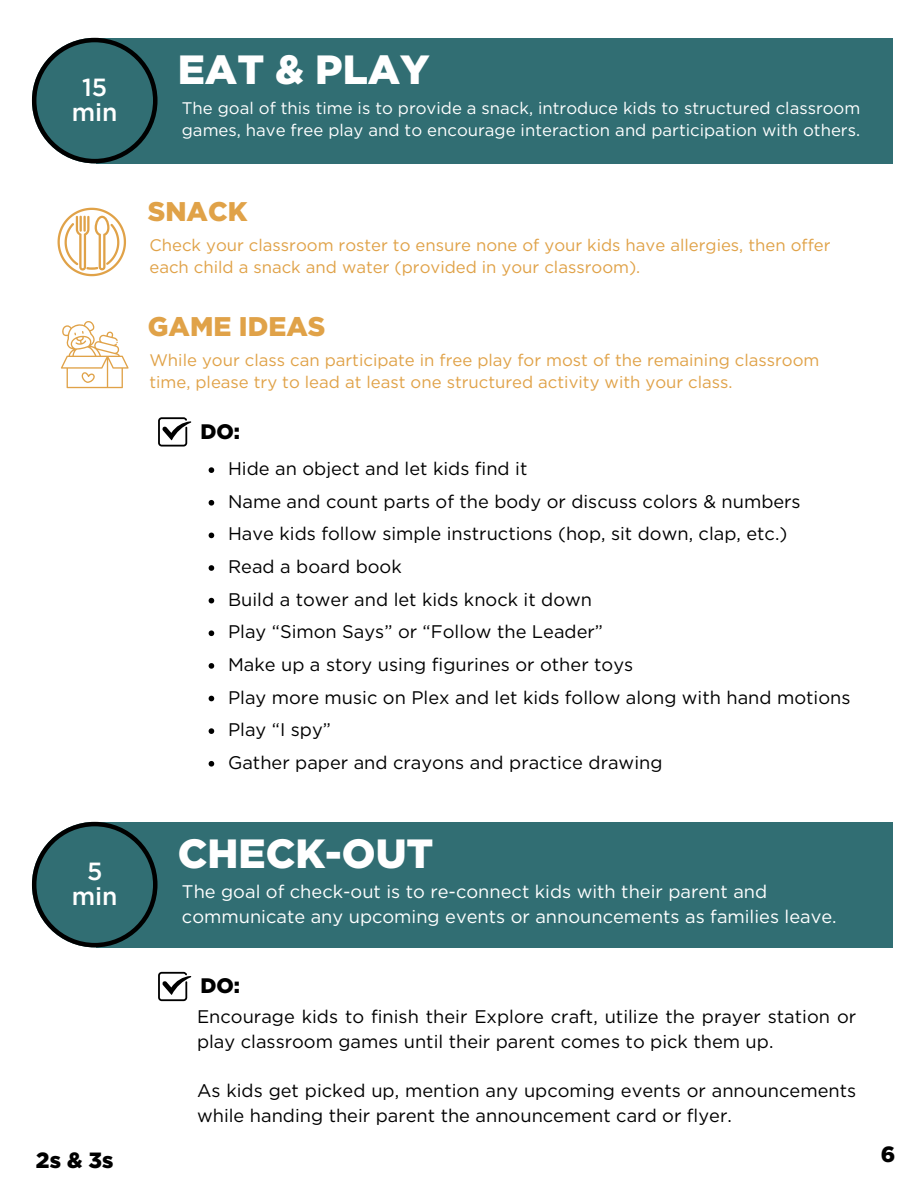
<style>
.page{position:relative;width:918px;height:1188px;background:#fff}
.page>*{position:absolute;margin:0;border:0;box-sizing:border-box;transform-origin:0 0}
.t1{font:900 40.8px "Gotham";color:#fff}
.t2{font:900 27px "Gotham";color:#e0a248}
.t3{font:500 24.75px/24.8px "Gotham";color:#fff;text-align:center}
.t4{font:900 22.05px "Gotham";color:#000}
.t5{font:900 21px "Gotham";color:#000}
.t6{font:18.3px/24.8px "Gotham";color:#000}
.t7{font:18.3px/24.8px "Gotham";color:#fff}
.t8{font:16.8px/22.5px "Gotham";color:#e0a248}
.t9{font:16.8px/22.5px "Gotham";color:#fff}
</style>
<div class="page">
<div style="left:97px;top:822px;width:796px;height:125px;background:#316e73"></div>
<svg style="left:32px;top:822px;width:126px;height:125px"></svg>
<svg style="left:158px;top:972px;width:33px;height:29px"></svg>
<div style="left:97px;top:38px;width:796px;height:125px;background:#316e73"></div>
<svg style="left:32px;top:38px;width:126px;height:125px"></svg>
<svg style="left:209px;top:467px;width:5px;height:6px"></svg>
<svg style="left:209px;top:500px;width:5px;height:6px"></svg>
<svg style="left:209px;top:533px;width:5px;height:5px"></svg>
<svg style="left:209px;top:565px;width:5px;height:6px"></svg>
<svg style="left:209px;top:598px;width:5px;height:5px"></svg>
<svg style="left:209px;top:630px;width:5px;height:6px"></svg>
<svg style="left:209px;top:663px;width:5px;height:6px"></svg>
<svg style="left:209px;top:696px;width:5px;height:5px"></svg>
<svg style="left:209px;top:728px;width:5px;height:6px"></svg>
<svg style="left:209px;top:761px;width:5px;height:6px"></svg>
<svg style="left:158px;top:417px;width:33px;height:30px"></svg>
<svg style="left:61px;top:321px;width:67px;height:67px"></svg>
<svg style="left:58px;top:208px;width:68px;height:68px"></svg>
<p class="t3" style="left:72px;top:75px;width:47px">15 min</p>
<p class="t3" style="left:72px;top:859px;width:47px">5 min</p>
<p class="t1" style="left:178px;top:46px;width:253px">EAT &amp; PLAY</p>
<p class="t9" style="left:182px;top:97px;width:680px">The goal of this time is to provide a snack, introduce kids to structured classroom games, have free play and to encourage interaction and participation with others.</p>
<p class="t2" style="left:148px;top:196px;width:101px">SNACK</p>
<p class="t8" style="left:149px;top:233px;width:683px">Check your classroom roster to ensure none of your kids have allergies, then offer each child a snack and water (provided in your classroom).</p>
<h5 class="t2" style="left:148px;top:311px;width:179px">GAME IDEAS</h5>
<p class="t8" style="left:149px;top:348px;width:671px">While your class can participate in free play for most of the remaining classroom time, please try to lead at least one structured activity with your class.</p>
<p class="t5" style="left:200px;top:419px;width:41px">DO:</p>
<h2 class="t6" style="left:228px;top:456px;width:301px">Hide an object and let kids find it</h2>
<p class="t6" style="left:228px;top:489px;width:574px">Name and count parts of the body or discuss colors &amp; numbers</p>
<p class="t6" style="left:228px;top:521px;width:561px">Have kids follow simple instructions (hop, sit down, clap, etc.)</p>
<h4 class="t6" style="left:228px;top:554px;width:175px">Read a board book</h4>
<p class="t6" style="left:228px;top:587px;width:366px">Build a tower and let kids knock it down</p>
<p class="t6" style="left:228px;top:619px;width:376px">Play “Simon Says” or “Follow the Leader”</p>
<p class="t6" style="left:228px;top:652px;width:407px">Make up a story using figurines or other toys</p>
<p class="t6" style="left:228px;top:685px;width:624px">Play more music on Plex and let kids follow along with hand motions</p>
<p class="t6" style="left:228px;top:717px;width:104px">Play “I spy”</p>
<p class="t6" style="left:228px;top:750px;width:436px">Gather paper and crayons and practice drawing</p>
<h1 class="t1" style="left:178px;top:830px;width:257px">CHECK-OUT</h1>
<h3 class="t7" style="left:182px;top:879px;width:656px">The goal of check-out is to re-connect kids with their parent and communicate any upcoming events or announcements as families leave.</h3>
<h2 class="t5" style="left:200px;top:974px;width:41px">DO:</h2>
<p class="t6" style="left:197px;top:1004px;width:661px">Encourage kids to finish their Explore craft, utilize the prayer station or play classroom games until their parent comes to pick them up.</p>
<p class="t6" style="left:197px;top:1079px;width:661px">As kids get picked up, mention any upcoming events or announcements while handing their parent the announcement card or flyer.</p>
<h1 class="t4" style="left:36px;top:1148px;width:79px">2s &amp; 3s</h1>
<h3 class="t4" style="left:881px;top:1142px;width:16px">6</h3>
</div>
